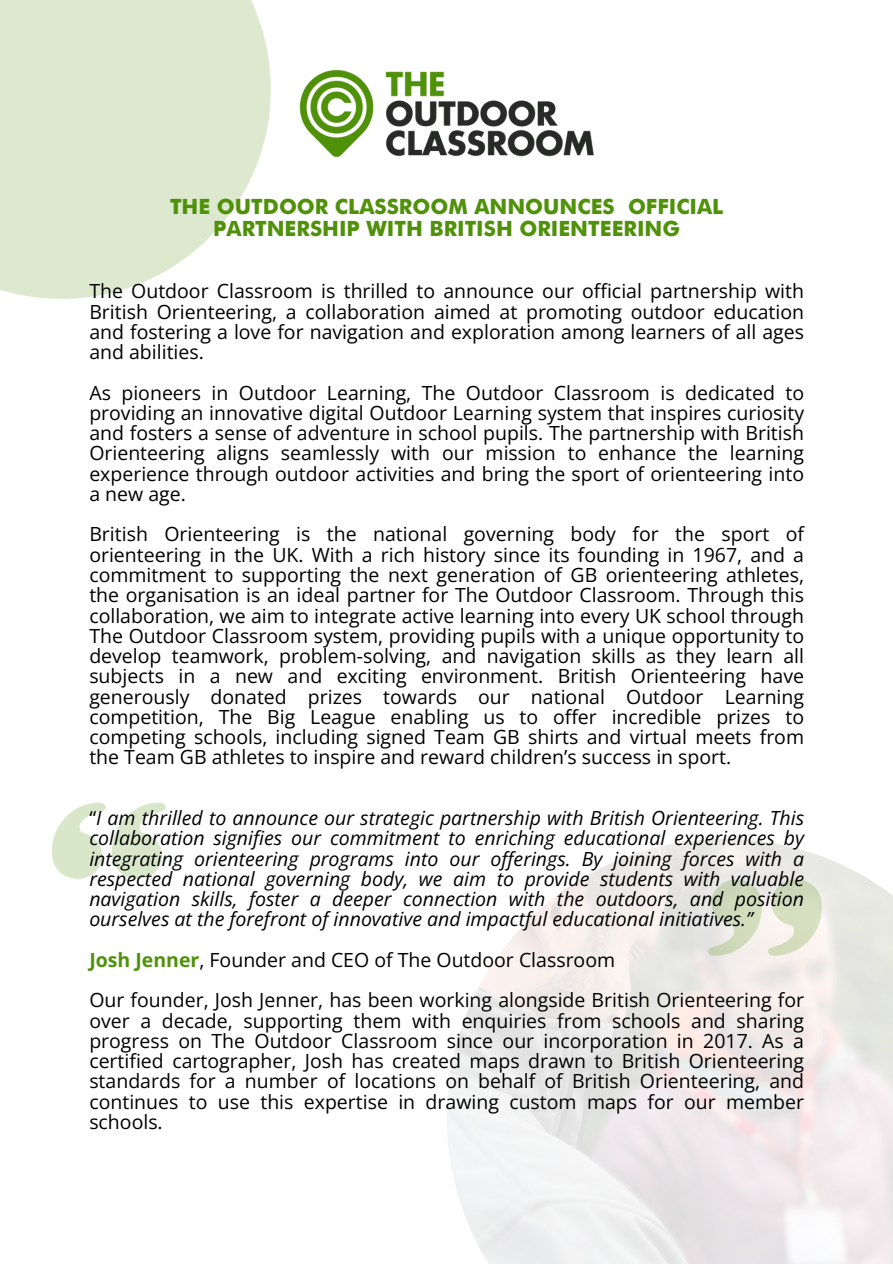
<style>
.page{position:relative;width:893px;height:1264px;background:#fff}
.page>*{position:absolute;margin:0;border:0;box-sizing:border-box;transform-origin:0 0}
.t1{font:700 21px/21.3px "Futura";color:#50910a;text-align:center}
.t2{font:19.5px/20.2px "Open Sans";color:#000;text-align:justify}
.t3{font:italic 19.5px/20.2px "Open Sans";color:#000;text-align:justify}
.s1{font-style:normal}
.s2{font-weight:700;color:#50910a}
</style>
<div class="page">
<svg style="left:52px;top:802px;width:113px;height:76px"></svg>
<svg style="left:708px;top:879px;width:113px;height:76px;background:#dde2ce"></svg>
<svg style="left:0;top:0;width:271px;height:299px;background:#e0ebd4"></svg>
<img style="left:299px;top:69px;width:295px;height:89px">
<p class="t1" style="left:170px;top:198px;width:555px">THE OUTDOOR CLASSROOM ANNOUNCES OFFICIAL<br>PARTNERSHIP WITH BRITISH ORIENTEERING</p>
<p class="t2" style="left:89px;top:281px;width:716px">The Outdoor Classroom is thrilled to announce our official partnership with British Orienteering, a collaboration aimed at promoting outdoor education and fostering a love for navigation and exploration among learners of all ages and abilities.</p>
<p class="t2" style="left:89px;top:382px;width:716px">As pioneers in Outdoor Learning, The Outdoor Classroom is dedicated to providing an innovative digital Outdoor Learning system that inspires curiosity and fosters a sense of adventure in school pupils. The partnership with British Orienteering aligns seamlessly with our mission to enhance the learning experience through outdoor activities and bring the sport of orienteering into a new age.</p>
<p class="t2" style="left:89px;top:524px;width:716px">British Orienteering is the national governing body for the sport of orienteering in the UK. With a rich history since its founding in 1967, and a commitment to supporting the next generation of GB orienteering athletes, the organisation is an ideal partner for The Outdoor Classroom. Through this collaboration, we aim to integrate active learning into every UK school through The Outdoor Classroom system, providing pupils with a unique opportunity to develop teamwork, problem-solving, and navigation skills as they learn all subjects in a new and exciting environment. British Orienteering have generously donated prizes towards our national Outdoor Learning competition, The Big League enabling us to offer incredible prizes to competing schools, including signed Team GB shirts and virtual meets from the Team GB athletes to inspire and reward children’s success in sport.</p>
<p class="t3" style="left:89px;top:807px;width:716px"><span class="s1">“</span>I am thrilled to announce our strategic partnership with British Orienteering. This collaboration signifies our commitment to enriching educational experiences by integrating orienteering programs into our offerings. By joining forces with a respected national governing body, we aim to provide students with valuable navigation skills, foster a deeper connection with the outdoors, and position ourselves at the forefront of innovative and impactful educational initiatives.”</p>
<p class="t2" style="left:89px;top:949px;width:527px"><span class="s2">Josh Jenner</span>, Founder and CEO of The Outdoor Classroom</p>
<p class="t2" style="left:89px;top:989px;width:716px">Our founder, Josh Jenner, has been working alongside British Orienteering for over a decade, supporting them with enquiries from schools and sharing progress on The Outdoor Classroom since our incorporation in 2017. As a certified cartographer, Josh has created maps drawn to British Orienteering standards for a number of locations on behalf of British Orienteering, and continues to use this expertise in drawing custom maps for our member schools.</p>
</div>
